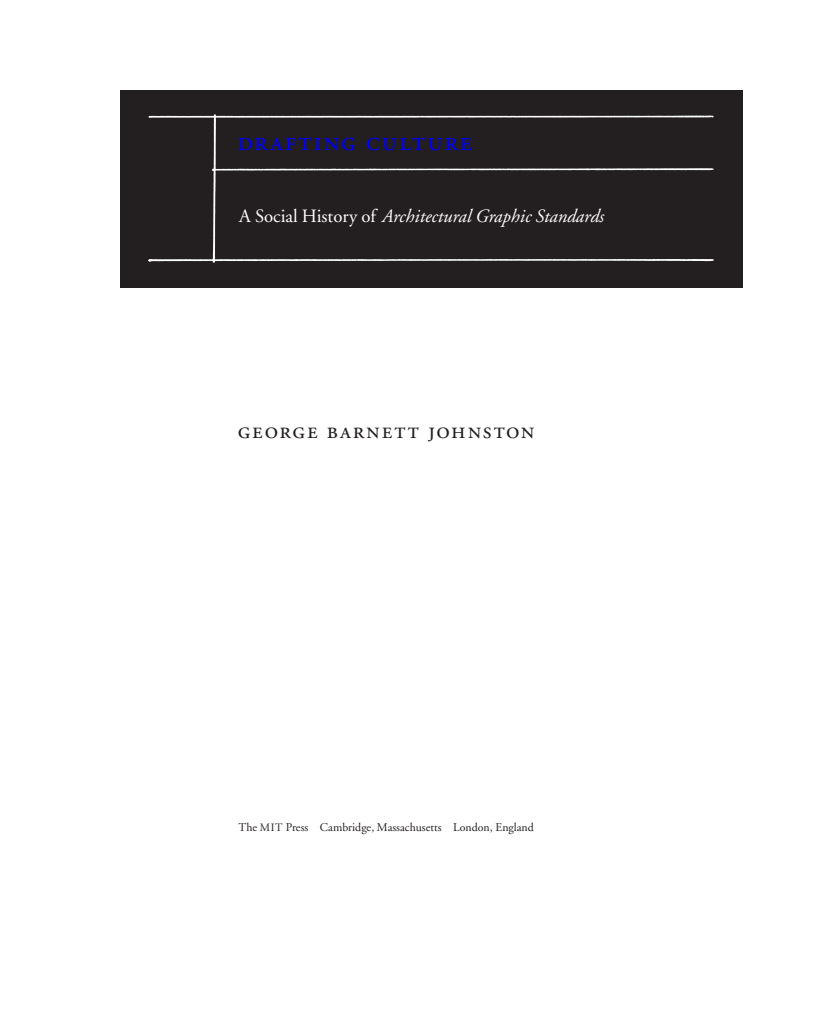
<style>
.page{position:relative;width:833px;height:1024px;background:#fff}
.page>*{position:absolute;margin:0;border:0;box-sizing:border-box;transform-origin:0 0}
.t1{font:27.5px "Adobe Garamond Regular SC";letter-spacing:.075em;color:#00f}
.t2{font:23.75px "Adobe Garamond Regular SC";letter-spacing:.08em;color:#231f20}
.t3{font:italic 18.75px "Adobe Garamond";color:#fff}
.t4{font:11.88px "Adobe Garamond";color:#231f20}
.s1{font-style:normal}
.s2{font-size:11.25px}
</style>
<div class="page">
<div style="left:120px;top:90px;width:622px;height:198px;background:#231f20"></div>
<img style="left:148px;top:114px;width:566px;height:149px">
<h1 class="t1" style="left:238px;top:127px;width:236px">drafting culture</h1>
<h3 class="t3" style="left:239px;top:206px;width:366px"><span class="s1">A Social History of</span> Architectural Graphic Standards</h3>
<h2 class="t2" style="left:238px;top:417px;width:298px">george barnett johnston</h2>
<p class="t4" style="left:239px;top:821px;width:297px">The <span class="s2">MIT</span> Press Cambridge, Massachusetts London, England</p>
</div>
